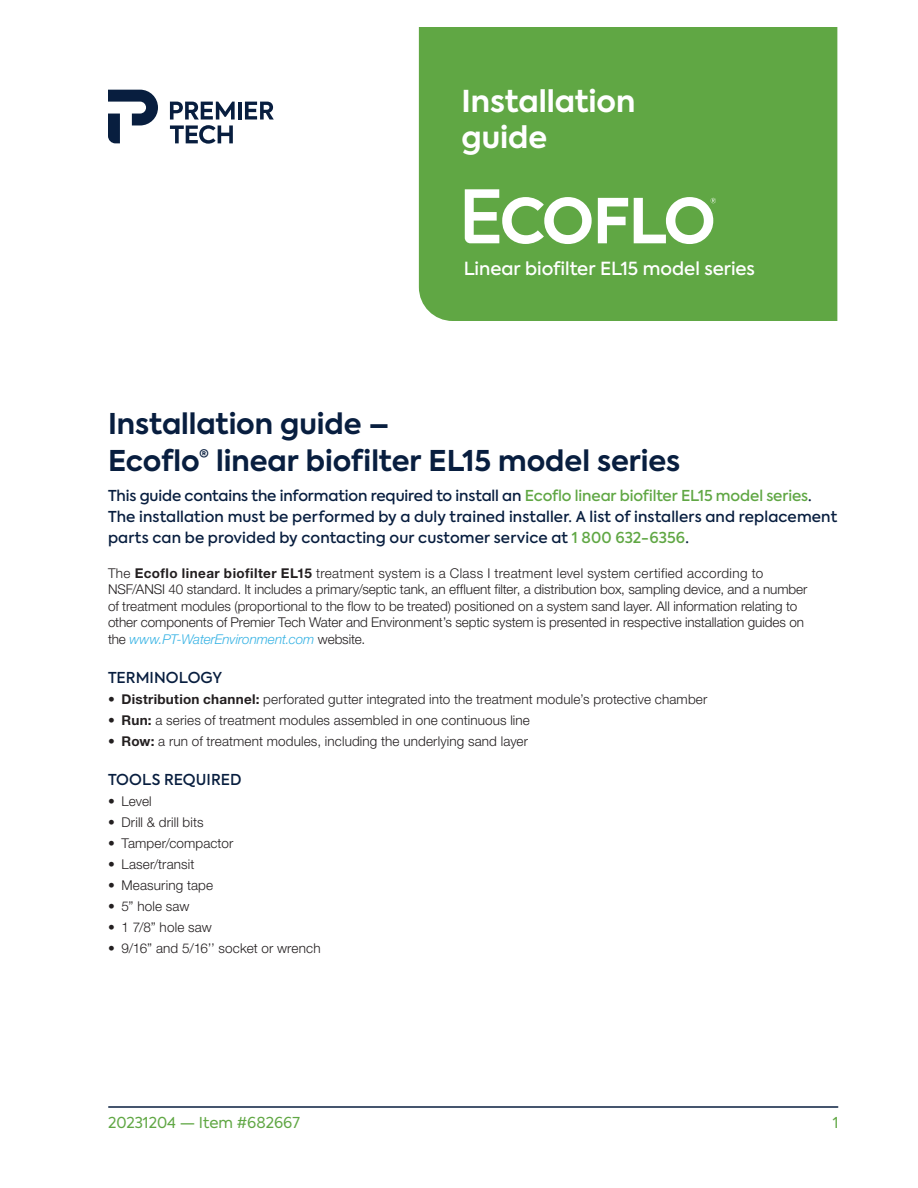
<style>
.page{position:relative;width:918px;height:1188px;background:#fff}
.page>*{position:absolute;margin:0;border:0;box-sizing:border-box;transform-origin:0 0}
.t1{font:700 30px/36px "Axiforma";color:#fff}
.t2{font:700 28.5px/37.5px "Axiforma";letter-spacing:-.005em;color:#081e3f}
.t3{font:500 18px "Axiforma";color:#fff}
.t4{font:500 15px/21px "Axiforma";letter-spacing:.005em;color:#081e3f}
.t5{font:15px "Axiforma";color:#60a744}
.t6{font:300 13.5px/16.5px "Helvetica Neue LT Std";color:#231f20}
.s1{color:#60a744}
.s2{font-weight:700}
.s3{font-style:italic;color:#38b3e4}
</style>
<div class="page">
<div style="left:419px;top:27px;width:418px;height:294px;background:#60a744"></div>
<hr style="left:238px;top:102px;width:4px;height:18px;background:#081e3f">
<svg style="left:245px;top:102px;width:29px;height:18px"></svg>
<svg style="left:108px;top:90px;width:50px;height:53px"></svg>
<svg style="left:170px;top:102px;width:65px;height:42px"></svg>
<svg style="left:598px;top:198px;width:30px;height:45px"></svg>
<svg style="left:465px;top:189px;width:127px;height:55px"></svg>
<svg style="left:634px;top:197px;width:82px;height:47px"></svg>
<hr style="left:109px;top:1106px;width:729px;height:2px;background:#081e3f">
<h1 class="t1" style="left:462px;top:83px;width:175px">Installation guide</h1>
<h3 class="t3" style="left:464px;top:257px;width:293px">Linear biofilter EL15 model series</h3>
<h2 class="t2" style="left:108px;top:405px;width:574px">Installation guide –<br>Ecoflo<sup>®</sup> linear biofilter EL15 model series</h2>
<p class="t4" style="left:108px;top:485px;width:731px">This guide contains the information required to install an <span class="s1">Ecoflo linear biofilter EL15 model series</span>.<br>The installation must be performed by a duly trained installer. A list of installers and replacement parts can be provided by contacting our customer service at <span class="s1">1 800 632-6356</span>.</p>
<p class="t6" style="left:108px;top:564px;width:701px">The <span class="s2">Ecoflo linear biofilter EL15</span> treatment system is a Class I treatment level system certified according to NSF/ANSI 40 standard. It includes a primary/septic tank, an effluent filter, a distribution box, sampling device, and a number of treatment modules (proportional to the flow to be treated) positioned on a system sand layer. All information relating to other components of Premier Tech Water and Environment’s septic system is presented in respective installation guides on the <span class="s3">www.PT-WaterEnvironment.com</span> website.</p>
<p class="t4" style="left:108px;top:667px;width:116px">TERMINOLOGY</p>
<p class="t6" style="left:108px;top:690px;width:601px">• <span class="s2">Distribution channel:</span> perforated gutter integrated into the treatment module’s protective chamber</p>
<p class="t6" style="left:108px;top:711px;width:423px">• <span class="s2">Run:</span> a series of treatment modules assembled in one continuous line</p>
<p class="t6" style="left:108px;top:732px;width:422px">• <span class="s2">Row:</span> a run of treatment modules, including the underlying sand layer</p>
<p class="t4" style="left:108px;top:769px;width:135px">TOOLS REQUIRED</p>
<p class="t6" style="left:108px;top:792px;width:45px">• Level</p>
<p class="t6" style="left:108px;top:813px;width:97px">• Drill &amp; drill bits</p>
<p class="t6" style="left:108px;top:834px;width:127px">• Tamper/compactor</p>
<p class="t6" style="left:108px;top:855px;width:88px">• Laser/transit</p>
<p class="t6" style="left:108px;top:876px;width:107px">• Measuring tape</p>
<p class="t6" style="left:108px;top:897px;width:83px">• 5” hole saw</p>
<p class="t6" style="left:108px;top:918px;width:105px">• 1 7/8” hole saw</p>
<p class="t6" style="left:108px;top:939px;width:214px">• 9/16” and 5/16’’ socket or wrench</p>
<p class="t5" style="left:108px;top:1113px;width:193px">20231204 — Item #682667</p>
<p class="t5" style="left:833px;top:1113px;width:7px">1</p>
</div>
